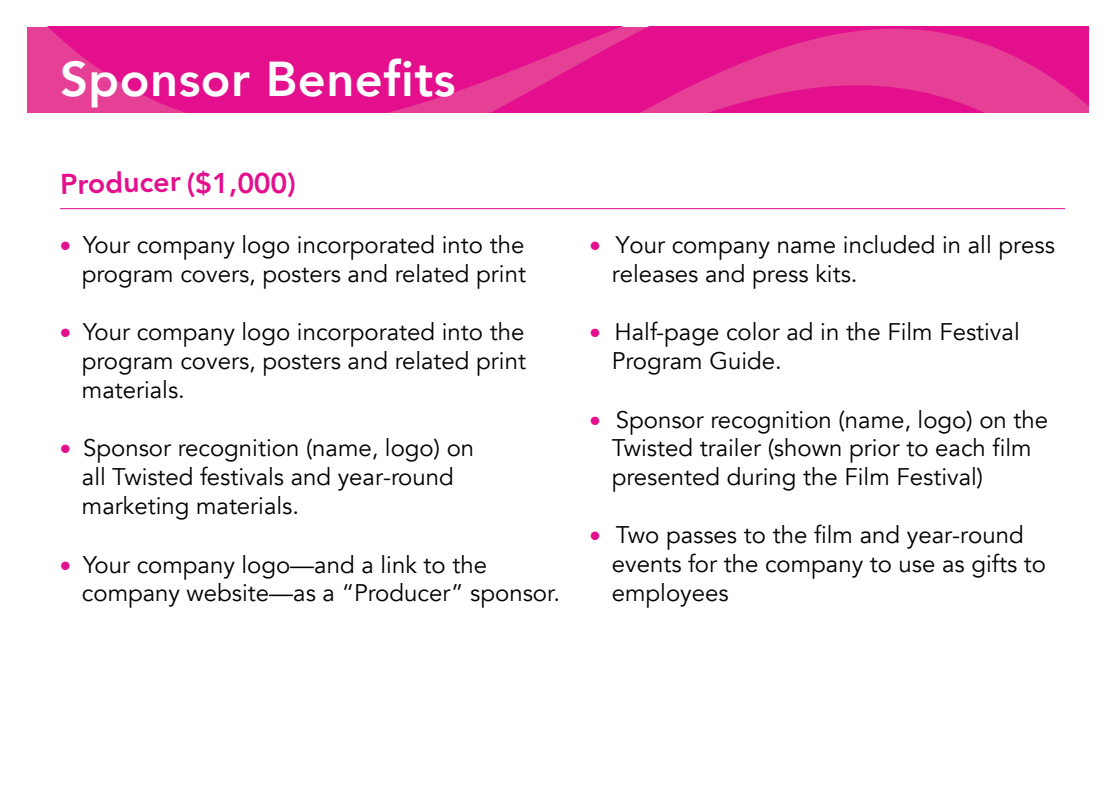
<style>
.page{position:relative;width:1116px;height:810px;background:#fff}
.page>*{position:absolute;margin:0;border:0;box-sizing:border-box;transform-origin:0 0}
.t1{font:800 48.9px "Avenir";letter-spacing:.01em;color:#fff}
.t2{font:800 28.5px "Avenir";color:#e30f8d}
.t3{font:24px/28.6px "Avenir";color:#000}
.s1{font-family:"Lab Grotesque";color:#e30f8d}
</style>
<div class="page">
<svg style="left:27px;top:27px;width:1062px;height:85px;background:#e32090"></svg>
<hr style="left:60px;top:208px;width:1005px;height:1px;background:#e30f8d">
<h1 class="t1" style="left:60px;top:41px;width:397px">Sponsor Benefits</h1>
<p class="t2" style="left:187px;top:161px;width:111px">($1,000)</p>
<p class="t2" style="left:59px;top:163px;width:122px;rotate:-2deg">Producer</p>
<p class="t3" style="left:60px;top:231px;width:468px;line-height:28.3px;text-align:right"><span class="s1">•</span> Your company logo incorporated into the program covers, posters and related print</p>
<p class="t3" style="left:82px;top:318px;width:446px;text-align:justify;text-indent:-22px"><span class="s1">•</span> Your company logo incorporated into the program covers, posters and related print materials.</p>
<p class="t3" style="left:82px;top:434px;width:394px;line-height:28.8px;text-indent:-22px"><span class="s1">•</span> Sponsor recognition (name, logo) on all Twisted festivals and year-round marketing materials.</p>
<p class="t3" style="left:82px;top:551px;width:480px;text-indent:-22px"><span class="s1">•</span> Your company logo—and a link to the company website—as a “Producer” sponsor.</p>
<p class="t3" style="left:612px;top:231px;width:445px;line-height:28.3px;text-indent:-23px"><span class="s1">•</span> Your company name included in all press releases and press kits.</p>
<p class="t3" style="left:612px;top:318px;width:409px;line-height:28.3px;text-indent:-23px"><span class="s1">•</span> Half-page color ad in the Film Festival<br>Program Guide.</p>
<p class="t3" style="left:612px;top:405px;width:438px;text-indent:-23px"><span class="s1">•</span> Sponsor recognition (name, logo) on the<br>Twisted trailer (shown prior to each film presented during the Film Festival)</p>
<p class="t3" style="left:612px;top:521px;width:436px;text-indent:-23px"><span class="s1">•</span> Two passes to the film and year-round events for the company to use as gifts to employees</p>
</div>
